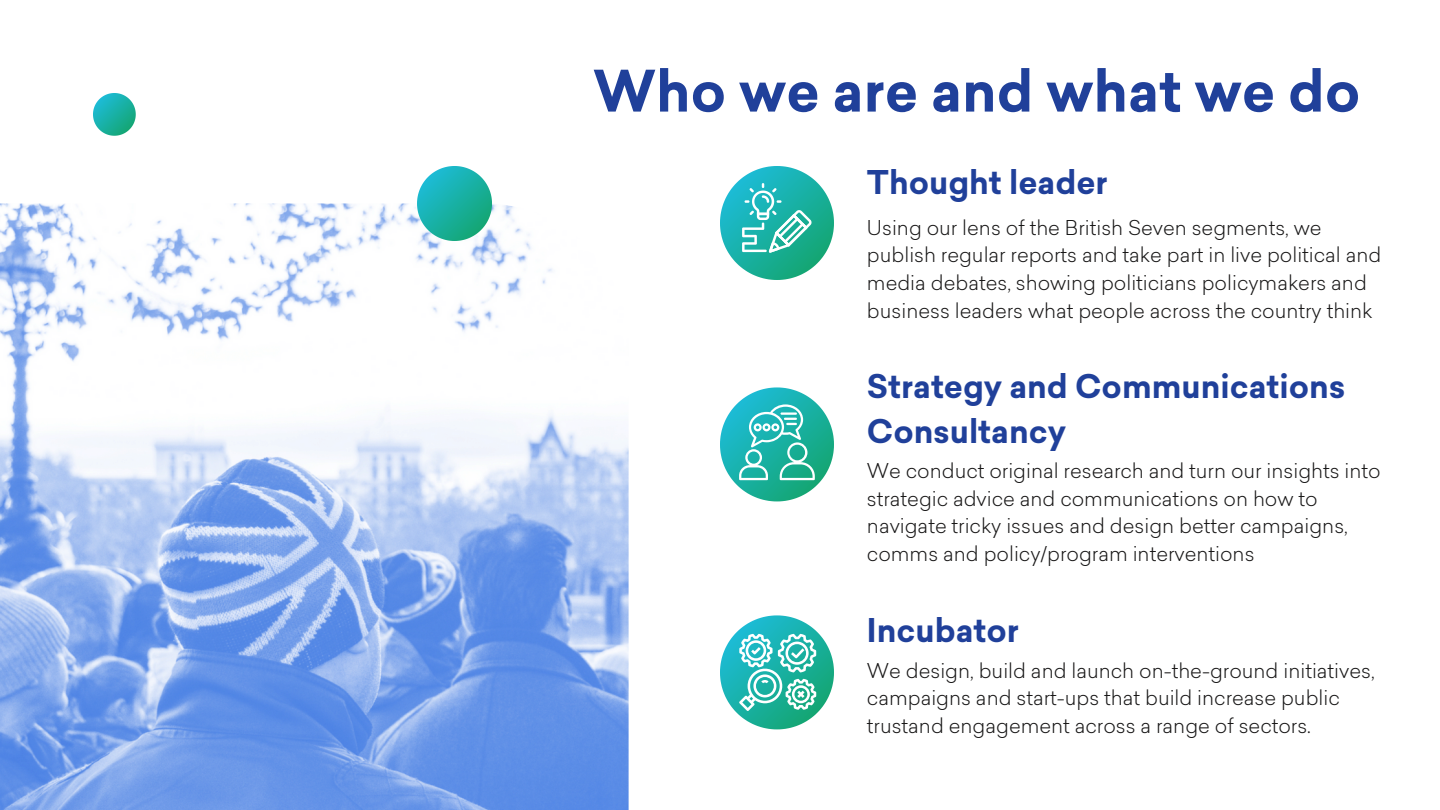
<style>
.page{position:relative;width:1440px;height:810px;background:#fff}
.page>*{position:absolute;margin:0;border:0;box-sizing:border-box;transform-origin:0 0}
.t1{font:700 56px "Sailec";color:#20409a}
.t2{font:700 32px/44.2px "Sailec";color:#20409a}
.t3{font:300 20px/27.8px "Sailec";color:#171616}
</style>
<div class="page">
<svg style="left:93px;top:93px;width:43px;height:43px"></svg>
<img style="left:0;top:203px;width:629px;height:607px">
<svg style="left:417px;top:166px;width:75px;height:75px"></svg>
<svg style="left:720px;top:166px;width:114px;height:114px"></svg>
<svg style="left:720px;top:387px;width:114px;height:114px"></svg>
<svg style="left:720px;top:615px;width:114px;height:114px"></svg>
<p class="t1" style="left:593px;top:70px;width:769px">Who we are and what we do</p>
<p class="t2" style="left:867px;top:164px;width:242px">Thought leader</p>
<p class="t3" style="left:867px;top:216px;width:516px">Using our lens of the British Seven segments, we publish regular reports and take part in live political and media debates, showing politicians policymakers and business leaders what people across the country think</p>
<p class="t2" style="left:867px;top:368px;width:480px">Strategy and Communications<br>Consultancy</p>
<p class="t3" style="left:867px;top:459px;width:515px">We conduct original research and turn our insights into strategic advice and communications on how to navigate tricky issues and design better campaigns, comms and policy/program interventions</p>
<p class="t2" style="left:867px;top:612px;width:153px">Incubator</p>
<p class="t3" style="left:867px;top:659px;width:509px">We design, build and launch on-the-ground initiatives, campaigns and start-ups that build increase public trustand engagement across a range of sectors.</p>
</div>
